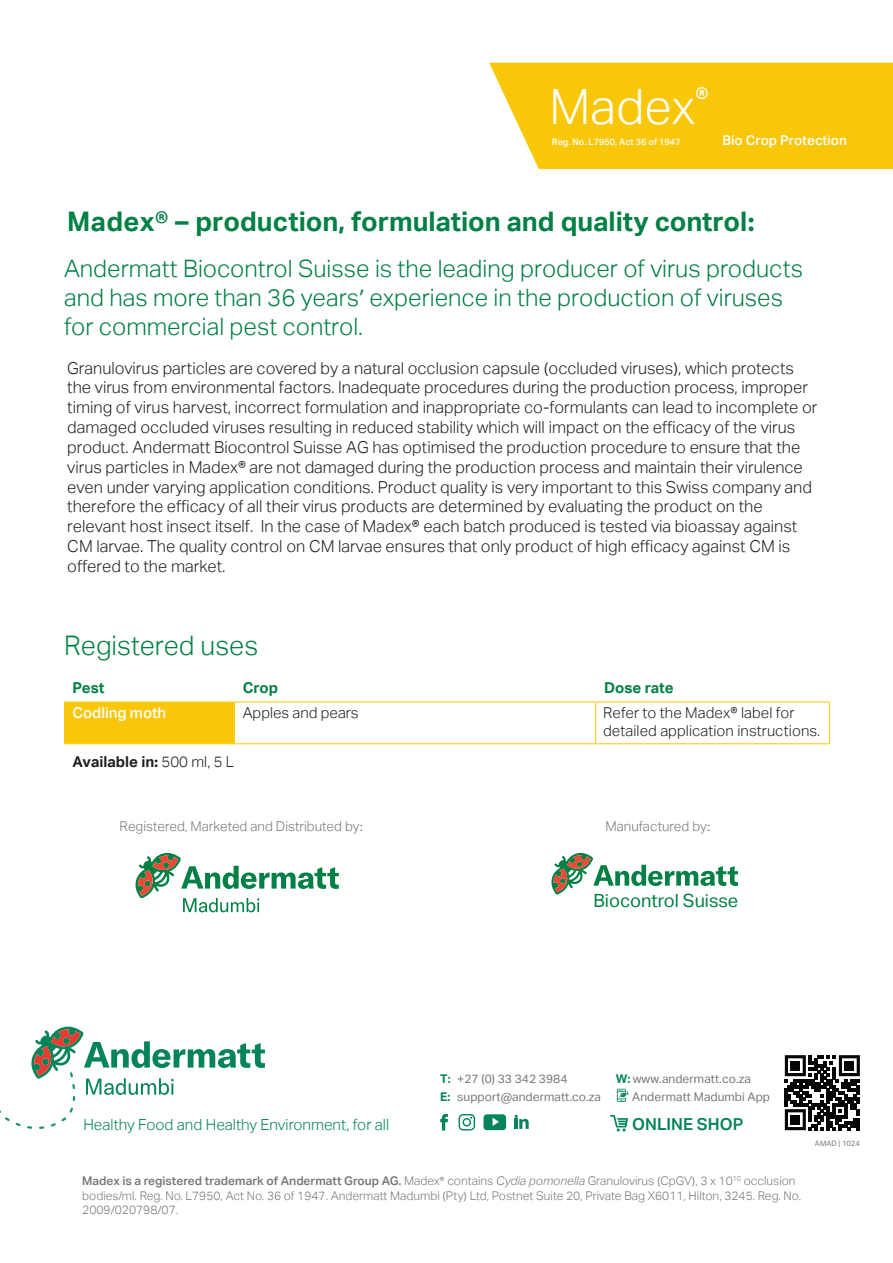
<style>
.page{position:relative;width:893px;height:1263px;background:#fff}
.page>*{position:absolute;margin:0;border:0;box-sizing:border-box;transform-origin:0 0}
.t1{font:300 48.75px "Aktiv Grotesk";color:#fff}
.t2{font:700 27px "Aktiv Grotesk";color:#008044}
.t3{font:300 27px "Aktiv Grotesk";color:#008044}
.t4{font:300 24px/28.8px "Aktiv Grotesk";color:#008044}
.t5{font:18.3px "Aktiv Grotesk";color:#008044}
.t6{font:300 16.5px/19.8px "Aktiv Grotesk";color:#231f20}
.t7{font:600 16.5px "Aktiv Grotesk";letter-spacing:.005em;color:#048458}
.t8{font:300 15.3px "Aktiv Grotesk";color:#048458}
.t9{font:300 15px/18px "Aktiv Grotesk";letter-spacing:.005em;color:#231f20}
.t10{font:700 15px "Aktiv Grotesk";color:#231f20}
.t11{font:700 15px "Aktiv Grotesk";color:#008044}
.t12{font:500 15px "Aktiv Grotesk";color:#fff}
.t13{font:300 13.5px "Aktiv Grotesk";color:#76787b}
.t14{font:500 13.5px "Aktiv Grotesk";color:#fff}
.t15{font:300 12px/14.4px "Aktiv Grotesk";color:#76787b}
.t16{font:12px/17.2px "Aktiv Grotesk";letter-spacing:.005em;color:#77787c}
.t17{font:500 9px "Aktiv Grotesk";color:#fff}
.t18{font:7.5px "Aktiv Grotesk";letter-spacing:.005em;color:#77787c}
.s1{font-family:"Myriad Pro"}
.s2{font-family:"Myriad Pro";font-weight:400}
.s3{font-weight:300}
.s4{font-weight:700;color:#048458}
.s5{font-weight:600}
.s6{font-style:italic}
</style>
<div class="page">
<div style="left:489px;top:63px;width:404px;height:106px;background:#f9c709"></div>
<div style="left:64px;top:702px;width:170px;height:42px;background:#f9c709"></div>
<hr style="left:64px;top:701px;width:170px;height:1px;background:#fed224">
<hr style="left:234px;top:701px;width:362px;height:1px;background:#f9c709">
<hr style="left:234px;top:702px;width:1px;height:41px;background:#fed224">
<hr style="left:234px;top:743px;width:362px;height:1px;background:#f9c709">
<hr style="left:595px;top:702px;width:1px;height:41px;background:#f9c709">
<hr style="left:829px;top:702px;width:1px;height:41px;background:#f9c709">
<hr style="left:596px;top:743px;width:234px;height:1px;background:#f9c709">
<hr style="left:596px;top:701px;width:234px;height:1px;background:#f9c709">
<hr style="left:64px;top:743px;width:170px;height:1px;background:#fed224">
<svg style="left:135px;top:853px;width:204px;height:59px"></svg>
<svg style="left:551px;top:853px;width:187px;height:41px"></svg>
<svg style="left:0;top:1027px;width:265px;height:102px"></svg>
<svg style="left:440px;top:1114px;width:8px;height:16px"></svg>
<svg style="left:483px;top:1114px;width:23px;height:16px"></svg>
<svg style="left:459px;top:1114px;width:16px;height:16px"></svg>
<svg style="left:515px;top:1115px;width:14px;height:14px"></svg>
<svg style="left:610px;top:1115px;width:18px;height:16px"></svg>
<svg style="left:617px;top:1089px;width:12px;height:13px"></svg>
<svg style="left:785px;top:1055px;width:75px;height:75px"></svg>
<div style="left:791px;top:1061px;width:9px;height:9px;background:#050504"></div>
<div style="left:845px;top:1061px;width:9px;height:9px;background:#050504"></div>
<div style="left:791px;top:1115px;width:9px;height:9px;background:#050504"></div>
<h1 class="t1" style="left:550px;top:79px;width:161px">Madex<sup>®</sup></h1>
<p class="t17" style="left:552px;top:136px;width:130px">Reg. No. L7950, Act 36 of 1947</p>
<p class="t14" style="left:723px;top:133px;width:126px">Bio Crop Protection</p>
<h2 class="t2" style="left:67px;top:206px;width:689px">Madex® – production, formulation and quality control<span class="s1">:</span></h2>
<h3 class="t4" style="left:64px;top:255px;width:740px">Andermatt Biocontrol Suisse is the leading producer of virus products and has more than 36 years<span class="s2">’</span> experience in the production of viruses for commercial pest control.</h3>
<p class="t6" style="left:67px;top:358px;width:752px">Granulovirus particles are covered by a natural occlusion capsule <span class="s2">(</span>occluded viruses<span class="s2">)</span>, which protects the virus from environmental factors. Inadequate procedures during the production process, improper timing of virus harvest, incorrect formulation and inappropriate co-formulants can lead to incomplete or damaged occluded viruses resulting in reduced stability which will impact on the efficacy of the virus product. Andermatt Biocontrol Suisse AG has optimised the production procedure to ensure that the virus particles in Madex® are not damaged during the production process and maintain their virulence even under varying application conditions. Product quality is very important to this Swiss company and therefore the efficacy of all their virus products are determined by evaluating the product on the relevant host insect itself. In the case of Madex® each batch produced is tested via bioassay against CM larvae. The quality control on CM larvae ensures that only product of high efficacy against CM is offered to the market.</p>
<h2 class="t3" style="left:64px;top:630px;width:196px">Registered uses</h2>
<p class="t11" style="left:73px;top:679px;width:33px">Pest</p>
<p class="t11" style="left:243px;top:679px;width:37px">Crop</p>
<p class="t11" style="left:604px;top:679px;width:71px">Dose rate</p>
<p class="t12" style="left:73px;top:704px;width:95px">Codling moth</p>
<p class="t9" style="left:243px;top:704px;width:117px">Apples and pears</p>
<p class="t9" style="left:603px;top:704px;width:218px">Refer to the Madex® label for detailed application instructions.</p>
<p class="t10" style="left:73px;top:753px;width:163px">Available in<span class="s1">:</span> <span class="s3">500 ml, 5 L</span></p>
<p class="t13" style="left:120px;top:818px;width:244px">Registered, Marketed and Distributed by<span class="s2">:</span></p>
<p class="t13" style="left:605px;top:818px;width:106px">Manufactured by<span class="s2">:</span></p>
<p class="t5" style="left:593px;top:890px;width:146px">Biocontrol Suisse</p>
<p class="t8" style="left:83px;top:1116px;width:307px">Healthy Food and Healthy Environment, for all</p>
<p class="t16" style="left:440px;top:1070px;width:162px"><span class="s4">T:</span> +27 (0) 33 342 3984<br><span class="s4">E:</span> support@andermatt.co.za</p>
<p class="t16" style="left:616px;top:1070px;width:137px"><span class="s4">W:</span> www.andermatt.co.za</p>
<p class="t7" style="left:632px;top:1114px;width:113px">ONLINE SHOP</p>
<p class="t16" style="left:632px;top:1088px;width:139px">Andermatt Madumbi App</p>
<p class="t15" style="left:82px;top:1174px;width:720px"><span class="s5">Madex is a registered trademark of Andermatt Group AG.</span> Madex<span class="s2">®</span> contains <span class="s6">Cydia pomonella</span> Granulovirus <span class="s2">(</span>CpGV<span class="s2">)</span>, 3 x 10<sup>10</sup> occlusion bodies/ml. Reg. No. L7950, Act No. 36 of 1947. Andermatt Madumbi <span class="s2">(</span>Pty<span class="s2">)</span> Ltd, Postnet Suite 20, Private Bag X6011, Hilton, 3245. Reg. No.<br>2009<span class="s2">/</span>020798<span class="s2">/</span>07.</p>
<p class="t18" style="left:815px;top:1139px;width:46px">AMAD | 1024</p>
</div>
